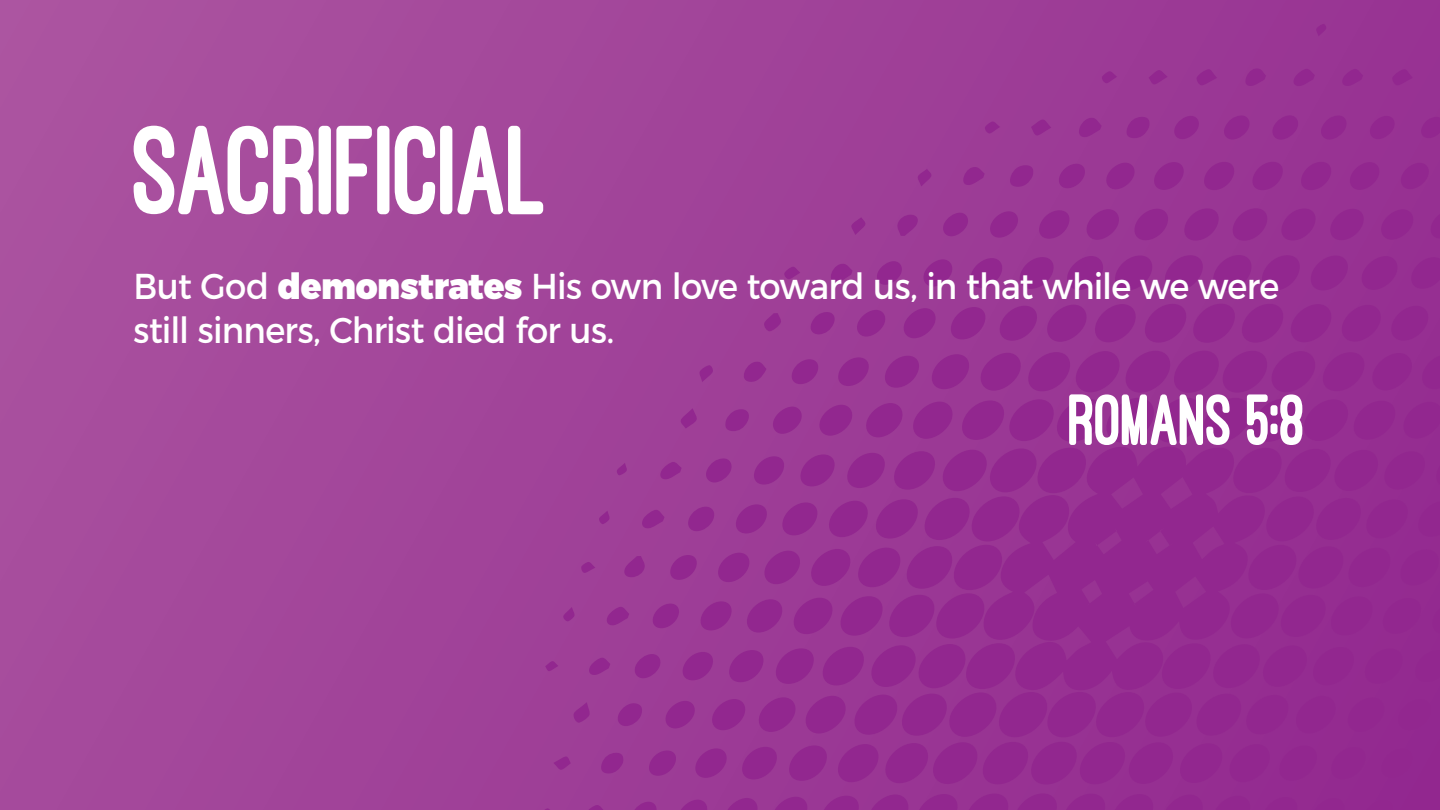
<style>
.page{position:relative;width:1440px;height:810px;background:#fff}
.page>*{position:absolute;margin:0;border:0;box-sizing:border-box;transform-origin:0 0}
.t1{font:800 131.25px "Ostrich Sans";letter-spacing:-.025em;color:#fff;scale:.94 1}
.t2{font:800 75px "Ostrich Sans";letter-spacing:-.03em;color:#fff;scale:.94 1}
.t3{font:36px/43.2px "Montserrat";letter-spacing:-.02em;color:#fff;scale:.94 1}
.s1{font-weight:900}
</style>
<div class="page">
<div style="left:0;top:0;width:1440px;height:810px;background:linear-gradient(to right,#a8509e,#973292)"></div>
<svg style="left:1045px;top:304px;width:338px;height:39px;background:#942c90"></svg>
<svg style="left:1113px;top:255px;width:42px;height:36px;background:#942c90"></svg>
<svg style="left:1163px;top:255px;width:42px;height:36px;background:#942b90"></svg>
<svg style="left:1211px;top:255px;width:91px;height:36px;background:#942b90"></svg>
<svg style="left:818px;top:793px;width:434px;height:17px;background:#942b90"></svg>
<svg style="left:997px;top:306px;width:42px;height:35px"></svg>
<svg style="left:1389px;top:306px;width:42px;height:35px"></svg>
<svg style="left:1308px;top:255px;width:42px;height:36px;background:#932a90"></svg>
<svg style="left:1065px;top:256px;width:40px;height:34px"></svg>
<svg style="left:1359px;top:256px;width:41px;height:34px"></svg>
<svg style="left:770px;top:797px;width:40px;height:13px"></svg>
<svg style="left:948px;top:307px;width:40px;height:33px"></svg>
<svg style="left:1230px;top:208px;width:39px;height:33px"></svg>
<svg style="left:1439px;top:307px;width:1px;height:32px"></svg>
<svg style="left:1182px;top:208px;width:39px;height:33px"></svg>
<svg style="left:1260px;top:797px;width:40px;height:13px"></svg>
<svg style="left:1279px;top:208px;width:39px;height:33px"></svg>
<svg style="left:1017px;top:257px;width:39px;height:32px"></svg>
<svg style="left:1409px;top:257px;width:31px;height:32px"></svg>
<svg style="left:1328px;top:209px;width:38px;height:31px"></svg>
<svg style="left:1132px;top:208px;width:38px;height:33px"></svg>
<svg style="left:1085px;top:209px;width:36px;height:31px"></svg>
<svg style="left:723px;top:798px;width:36px;height:12px"></svg>
<svg style="left:1310px;top:798px;width:37px;height:12px"></svg>
<svg style="left:901px;top:308px;width:37px;height:30px"></svg>
<svg style="left:1379px;top:209px;width:36px;height:31px"></svg>
<svg style="left:969px;top:258px;width:35px;height:30px"></svg>
<svg style="left:1037px;top:210px;width:34px;height:29px"></svg>
<svg style="left:1250px;top:162px;width:35px;height:28px"></svg>
<svg style="left:1348px;top:162px;width:33px;height:28px"></svg>
<svg style="left:1299px;top:162px;width:34px;height:28px"></svg>
<svg style="left:1202px;top:162px;width:34px;height:28px"></svg>
<svg style="left:1152px;top:162px;width:34px;height:28px"></svg>
<svg style="left:1429px;top:210px;width:11px;height:29px"></svg>
<svg style="left:676px;top:799px;width:33px;height:11px"></svg>
<svg style="left:922px;top:259px;width:32px;height:28px"></svg>
<svg style="left:855px;top:310px;width:32px;height:27px"></svg>
<svg style="left:1105px;top:163px;width:31px;height:27px"></svg>
<svg style="left:1362px;top:800px;width:33px;height:10px"></svg>
<svg style="left:1399px;top:163px;width:32px;height:26px"></svg>
<svg style="left:988px;top:211px;width:32px;height:27px"></svg>
<svg style="left:1271px;top:115px;width:29px;height:25px"></svg>
<svg style="left:1057px;top:163px;width:30px;height:26px"></svg>
<svg style="left:630px;top:802px;width:28px;height:8px"></svg>
<svg style="left:1222px;top:115px;width:29px;height:25px"></svg>
<svg style="left:1319px;top:115px;width:29px;height:25px"></svg>
<svg style="left:1368px;top:116px;width:28px;height:23px"></svg>
<svg style="left:941px;top:213px;width:29px;height:24px"></svg>
<svg style="left:1173px;top:116px;width:27px;height:23px"></svg>
<svg style="left:875px;top:261px;width:28px;height:24px"></svg>
<svg style="left:809px;top:312px;width:27px;height:23px"></svg>
<svg style="left:1414px;top:802px;width:26px;height:8px"></svg>
<svg style="left:1419px;top:117px;width:21px;height:21px"></svg>
<svg style="left:1125px;top:117px;width:26px;height:21px"></svg>
<svg style="left:1008px;top:165px;width:26px;height:22px"></svg>
<svg style="left:897px;top:215px;width:23px;height:21px"></svg>
<svg style="left:1078px;top:117px;width:24px;height:21px"></svg>
<svg style="left:829px;top:263px;width:24px;height:20px"></svg>
<svg style="left:1244px;top:67px;width:22px;height:20px"></svg>
<svg style="left:1292px;top:69px;width:23px;height:18px"></svg>
<svg style="left:1340px;top:69px;width:23px;height:18px"></svg>
<svg style="left:962px;top:166px;width:23px;height:20px"></svg>
<svg style="left:582px;top:805px;width:23px;height:5px"></svg>
<svg style="left:764px;top:313px;width:18px;height:18px"></svg>
<svg style="left:1391px;top:69px;width:22px;height:17px"></svg>
<svg style="left:1196px;top:69px;width:21px;height:17px"></svg>
<svg style="left:1031px;top:119px;width:20px;height:17px"></svg>
<svg style="left:1149px;top:70px;width:19px;height:15px"></svg>
<svg style="left:784px;top:266px;width:16px;height:13px"></svg>
<svg style="left:917px;top:169px;width:15px;height:17px"></svg>
<svg style="left:850px;top:217px;width:16px;height:18px"></svg>
<svg style="left:1102px;top:71px;width:15px;height:13px"></svg>
<svg style="left:985px;top:121px;width:15px;height:13px"></svg>
<svg style="left:540px;top:808px;width:13px;height:2px"></svg>
<svg style="left:1316px;top:24px;width:11px;height:12px"></svg>
<svg style="left:545px;top:350px;width:895px;height:435px;background:#963092"></svg>
<h1 class="t1" style="left:134px;top:101px;width:445px">SACRIFICIAL</h1>
<p class="t3" style="left:134px;top:265px;width:1221px">But God <span class="s1">demonstrates</span> His own love toward us, in that while we were still sinners, Christ died for us.</p>
<h2 class="t2" style="left:1069px;top:380px;width:255px">ROMANS 5:8</h2>
</div>
